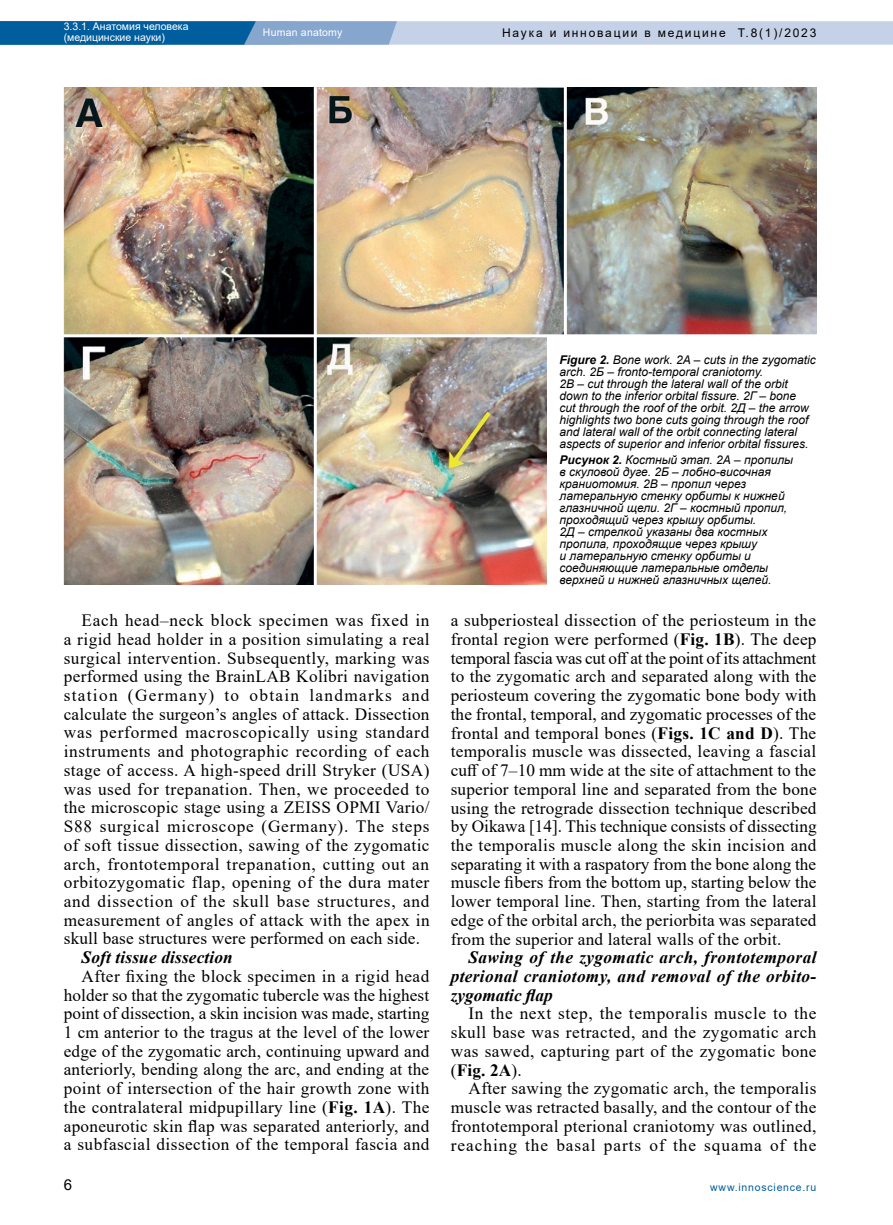
<style>
.page{position:relative;width:893px;height:1225px;background:#fff}
.page>*{position:absolute;margin:0;border:0;box-sizing:border-box;transform-origin:0 0}
.t1{font:17.25px/18.8px "Times New Roman";letter-spacing:.025em;color:#000;text-align:justify}
.t2{font:italic 700 17.25px/18.8px "Times New Roman";letter-spacing:.02em;color:#000;text-align:justify}
.t3{font:15px "Arial";color:#000}
.t4{font:italic 12px/12px "Arial";color:#000}
.t5{font:12px "Arial";letter-spacing:.15em;color:#000}
.t6{font:12px "Arial";letter-spacing:.15em;color:#fff}
.t7{font:10.5px/10.5px "Arial";color:#fff}
.t8{font:10.5px "Arial";letter-spacing:.075em;color:#005e9e}
.t9{font:10.5px "Arial";letter-spacing:.02em;color:#fff}
.s1{font-weight:700}
</style>
<div class="page">
<svg style="left:0;top:21px;width:893px;height:24px;background:#84abce"></svg>
<img style="left:64px;top:87px;width:752px;height:497px">
<div style="left:547px;top:336px;width:269px;height:248px;background:#fff"></div>
<hr style="left:59px;top:334px;width:762px;height:3px;background:#fff">
<hr style="left:314px;top:87px;width:3px;height:502px;background:#fff">
<hr style="left:564px;top:79px;width:3px;height:257px;background:#fff">
<p class="t7" style="left:64px;top:21px;width:126px">3.3.1. Анатомия человека (медицинские науки)</p>
<p class="t9" style="left:263px;top:25px;width:81px">Human anatomy</p>
<p class="t6" style="left:64px;top:25px;width:65px">Хирургия</p>
<p class="t5" style="left:502px;top:24px;width:316px">Наука и инновации в медицине Т.8(1)/2023</p>
<p class="t1" style="left:64px;top:610px;width:367px;text-indent:18px">Each head–neck block specimen was fixed in a rigid head holder in a position simulating a real surgical intervention. Subsequently, marking was performed using the BrainLAB Kolibri navigation station (Germany) to obtain landmarks and calculate the surgeon’s angles of attack. Dissection was performed macroscopically using standard instruments and photographic recording of each stage of access. A high-speed drill Stryker (USA) was used for trepanation. Then, we proceeded to the microscopic stage using a ZEISS OPMI Vario/ S88 surgical microscope (Germany). The steps of soft tissue dissection, sawing of the zygomatic arch, frontotemporal trepanation, cutting out an orbitozygomatic flap, opening of the dura mater and dissection of the skull base structures, and measurement of angles of attack with the apex in skull base structures were performed on each side.</p>
<p class="t2" style="left:82px;top:947px;width:153px">Soft tissue dissection</p>
<p class="t1" style="left:64px;top:966px;width:367px;text-indent:18px">After fixing the block specimen in a rigid head holder so that the zygomatic tubercle was the highest point of dissection, a skin incision was made, starting 1 cm anterior to the tragus at the level of the lower edge of the zygomatic arch, continuing upward and anteriorly, bending along the arc, and ending at the point of intersection of the hair growth zone with the contralateral midpupillary line (<span class="s1">Fig. 1A</span>). The aponeurotic skin flap was separated anteriorly, and a subfascial dissection of the temporal fascia and</p>
<p class="t4" style="left:560px;top:354px;width:258px"><span class="s1">Figure 2.</span> Bone work. 2A – cuts in the zygomatic arch. 2Б – fronto-temporal craniotomy.<br>2B – cut through the lateral wall of the orbit down to the inferior orbital fissure. 2Г – bone<br>cut through the roof of the orbit. 2Д – the arrow highlights two bone cuts going through the roof and lateral wall of the orbit connecting lateral aspects of superior and inferior orbital fissures.</p>
<p class="t4" style="left:560px;top:454px;width:235px"><span class="s1">Рисунок 2.</span> Костный этап. 2А – пропилы в скуловой дуге. 2Б – лобно-височная краниотомия. 2В – пропил через латеральную стенку орбиты к нижней глазничной щели. 2Г – костный пропил, проходящий через крышу орбиты.<br>2Д – стрелкой указаны два костных пропила, проходящие через крышу<br>и латеральную стенку орбиты и соединяющие латеральные отделы верхней и нижней глазничных щелей.</p>
<p class="t1" style="left:451px;top:610px;width:367px">a subperiosteal dissection of the periosteum in the frontal region were performed (<span class="s1">Fig. 1B</span>). The deep temporal fascia was cut off at the point of its attachment to the zygomatic arch and separated along with the periosteum covering the zygomatic bone body with the frontal, temporal, and zygomatic processes of the frontal and temporal bones (<span class="s1">Figs. 1C and D</span>). The temporalis muscle was dissected, leaving a fascial cuff of 7–10 mm wide at the site of attachment to the superior temporal line and separated from the bone using the retrograde dissection technique described by Oikawa [14]. This technique consists of dissecting the temporalis muscle along the skin incision and separating it with a raspatory from the bone along the muscle fibers from the bottom up, starting below the lower temporal line. Then, starting from the lateral edge of the orbital arch, the periorbita was separated from the superior and lateral walls of the orbit.</p>
<p class="t2" style="left:451px;top:947px;width:367px;text-indent:18px">Sawing of the zygomatic arch, frontotemporal pterional craniotomy, and removal of the orbito&shy;zygomatic flap</p>
<p class="t1" style="left:451px;top:1003px;width:367px;text-indent:18px">In the next step, the temporalis muscle to the skull base was retracted, and the zygomatic arch was sawed, capturing part of the zygomatic bone (<span class="s1">Fig. 2A</span>).</p>
<p class="t1" style="left:451px;top:1078px;width:367px;text-indent:18px">After sawing the zygomatic arch, the temporalis muscle was retracted basally, and the contour of the frontotemporal pterional craniotomy was outlined, reaching the basal parts of the squama of the</p>
<p class="t3" style="left:64px;top:1174px;width:10px">6</p>
<p class="t8" style="left:710px;top:1179px;width:108px">www.innoscience.ru</p>
</div>
